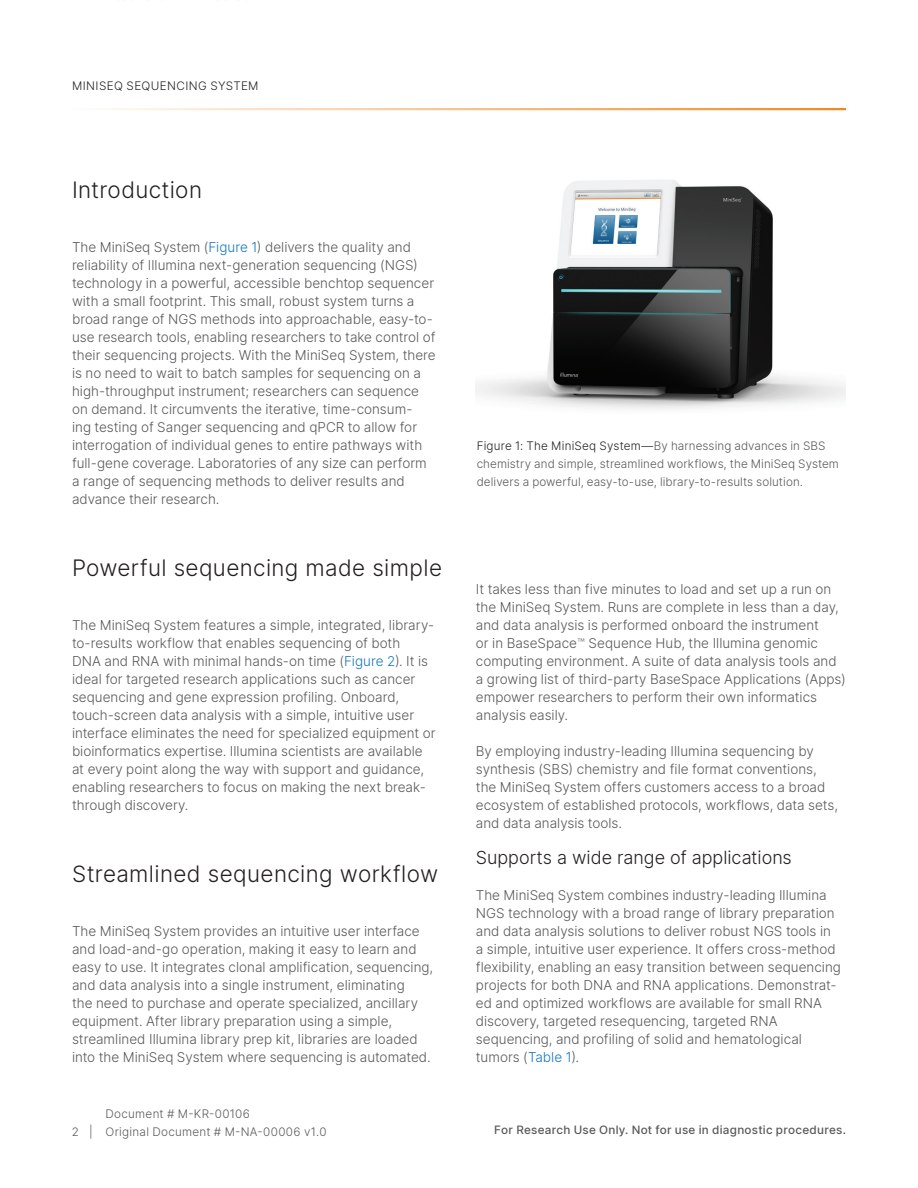
<style>
.page{position:relative;width:918px;height:1188px;background:#fff}
.page>*{position:absolute;margin:0;border:0;box-sizing:border-box;transform-origin:0 0}
.t1{font:300 22.5px "Inter";letter-spacing:.015em;color:#231f20}
.t2{font:300 18px "Inter";letter-spacing:-.005em;color:#231f20}
.t3{font:300 13.5px/18px "Inter";color:#57585a}
.t4{font:300 11.7px/18px "Inter";letter-spacing:.01em;color:#57585a}
.t5{font:500 11.7px "Inter";letter-spacing:.02em;color:#57585a}
.t6{font:300 11.7px "Inter";letter-spacing:.035em;color:#231f20}
.s1{color:#1576bd}
.s2{color:#231f20}
</style>
<div class="page">
<hr style="left:72px;top:108px;width:774px;height:2px;background:#ed8b22">
<img style="left:476px;top:180px;width:369px;height:230px">
<p class="t6" style="left:72px;top:77px;width:97px">MiniSeq Sequencin</p>
<p class="t6" style="left:198px;top:77px;width:37px">g System</p>
<h1 class="t1" style="left:72px;top:174px;width:132px">Introduction</h1>
<p class="t3" style="left:72px;top:238px;width:365px">The MiniSeq System (<span class="s1">Figure 1</span>) delivers the quality and reliability of Illumina next-generation sequencing (NGS) technology in a powerful, accessible benchtop sequencer with a small footprint. This small, robust system turns a broad range of NGS methods into approachable, easy-to&shy;use research tools, enabling researchers to take control of their sequencing projects. With the MiniSeq System, there is no need to wait to batch samples for sequencing on a high-throughput instrument; researchers can sequence on demand. It circumvents the iterative, time-consum-<br>ing testing of Sanger sequencing and qPCR to allow for interrogation of individual genes to entire pathways with full-gene coverage. Laboratories of any size can perform a range of sequencing methods to deliver results and advance their research.</p>
<h1 class="t1" style="left:72px;top:552px;width:372px">Powerful sequencing made simple</h1>
<p class="t3" style="left:72px;top:616px;width:365px">The MiniSeq System features a simple, integrated, library&shy;to-results workflow that enables sequencing of both<br>DNA and RNA with minimal hands-on time (<span class="s1">Figure 2</span>). It is ideal for targeted research applications such as cancer sequencing and gene expression profiling. Onboard, touch-screen data analysis with a simple, intuitive user interface eliminates the need for specialized equipment or bioinformatics expertise. Illumina scientists are available at every point along the way with support and guidance, enabling researchers to focus on making the next break&shy;through discovery.</p>
<h1 class="t1" style="left:72px;top:858px;width:368px">Streamlined sequencing workflow</h1>
<p class="t3" style="left:72px;top:922px;width:363px">The MiniSeq System provides an intuitive user interface and load-and-go operation, making it easy to learn and easy to use. It integrates clonal amplification, sequencing, and data analysis into a single instrument, eliminating<br>the need to purchase and operate specialized, ancillary equipment. After library preparation using a simple, streamlined Illumina library prep kit, libraries are loaded into the MiniSeq System where sequencing is automated.</p>
<p class="t4" style="left:72px;top:1123px;width:22px">2 |</p>
<p class="t4" style="left:106px;top:1105px;width:222px">Document # M-KR-00106<br>Original Document # M-NA-00006 v1.0</p>
<p class="t4" style="left:477px;top:437px;width:364px"><span class="s2">Figure 1: The MiniSeq System—</span>By harnessing advances in SBS chemistry and simple, streamlined workflows, the MiniSeq System delivers a powerful, easy-to-use, library-to-results solution.</p>
<p class="t3" style="left:476px;top:580px;width:371px">It takes less than five minutes to load and set up a run on the MiniSeq System. Runs are complete in less than a day, and data analysis is performed onboard the instrument<br>or in BaseSpace<sup>™</sup> Sequence Hub, the Illumina genomic computing environment. A suite of data analysis tools and a growing list of third-party BaseSpace Applications (Apps) empower researchers to perform their own informatics analysis easily.</p>
<p class="t3" style="left:476px;top:742px;width:364px">By employing industry-leading Illumina sequencing by synthesis (SBS) chemistry and file format conventions, the MiniSeq System offers customers access to a broad ecosystem of established protocols, workflows, data sets, and data analysis tools.</p>
<h2 class="t2" style="left:476px;top:845px;width:317px">Supports a wide range of applications</h2>
<p class="t3" style="left:476px;top:886px;width:367px">The MiniSeq System combines industry-leading Illumina NGS technology with a broad range of library preparation and data analysis solutions to deliver robust NGS tools in a simple, intuitive user experience. It offers cross-method flexibility, enabling an easy transition between sequencing projects for both DNA and RNA applications. Demonstrat&shy;ed and optimized workflows are available for small RNA discovery, targeted resequencing, targeted RNA sequencing, and profiling of solid and hematological tumors (<span class="s1">Table 1</span>).</p>
<p class="t5" style="left:494px;top:1121px;width:353px">For Research Use Only. Not for use in diagnostic procedures.</p>
</div>
